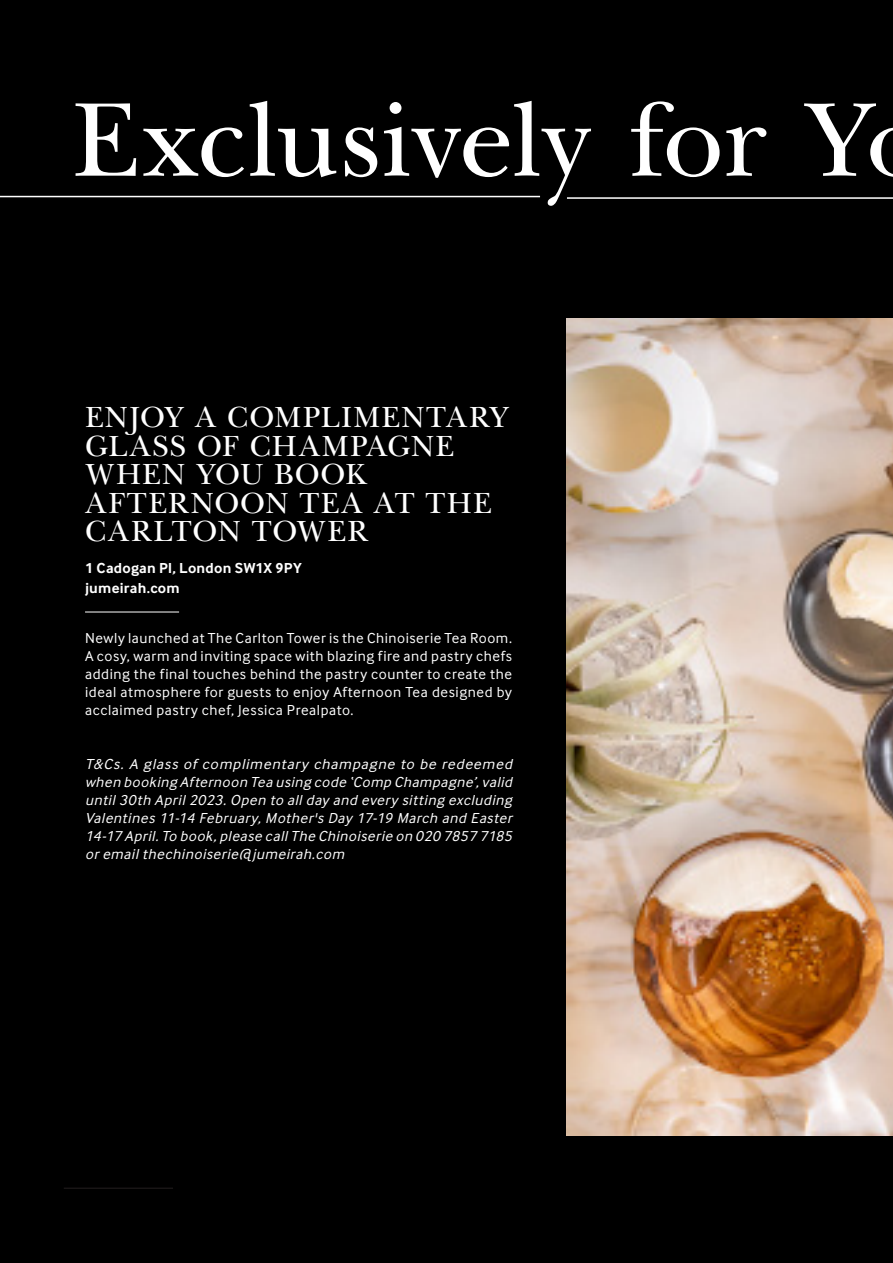
<style>
.page{position:relative;width:893px;height:1263px;background:#000}
.page>*{position:absolute;margin:0;border:0;box-sizing:border-box;transform-origin:0 0}
.t1{font:108px "New Baskervilltc TOT Rom";color:#fff}
.Paragraph_Style_4{font:30px/28.5px "New Baskervilltc TOT Rom";letter-spacing:.04em;color:#fff}
.t2{font:italic 15px/18px "Inter Face";color:#fff;text-align:justify}
.t3{font:15px/18px "Inter Face";letter-spacing:.04em;color:#fff;text-align:justify}
.Paragraph_Style_4-2{font:700 15px "Inter Face";letter-spacing:.015em;color:#fff}
</style>
<div class="page">
<hr style="left:64px;top:1188px;width:109px;height:1px;background:#231f20">
<img style="left:567px;top:319px;width:326px;height:816px">
<hr style="left:0;top:196px;width:540px;height:1px;background:#fff">
<hr style="left:567px;top:197px;width:326px;height:2px;background:#fff">
<hr style="left:85px;top:612px;width:94px;height:1px;background:#fff">
<p class="t1" style="left:72px;top:77px;width:805px">Exclusively for Y</p>
<p class="Paragraph_Style_4" style="left:85px;top:404px;width:426px">ENJOY A COMPLIMENTARY<br>GLASS OF CHAMPAGNE<br>WHEN YOU BOOK<br>AFTERNOON TEA AT THE<br>CARLTON TOWER</p>
<p class="Paragraph_Style_4-2" style="left:85px;top:560px;width:218px">1 Cadogan Pl, London SW1X 9PY</p>
<p class="Paragraph_Style_4-2" style="left:85px;top:579px;width:96px">jumeirah.com</p>
<p class="t3" style="left:85px;top:629px;width:428px">Newly launched at The Carlton Tower is the Chinoiserie Tea Room.<br>A cosy, warm and inviting space with blazing fire and pastry chefs adding the final touches behind the pastry counter to create the ideal atmosphere for guests to enjoy Afternoon Tea designed by acclaimed pastry chef, Jessica Prealpato.</p>
<p class="t2" style="left:85px;top:755px;width:432px">T&amp;Cs. A glass of complimentary champagne to be redeemed when booking Afternoon Tea using code ‘Comp Champagne’,valid until30th April2023.Open to allday and every sitting excluding Valentines 11-14 February, Mother's Day 17-19 March and Easter 14-17 April.To book,please callThe Chinoiserie on 020 7857 7185 oremailthechinoiserie@jumeirah.com</p>
</div>
